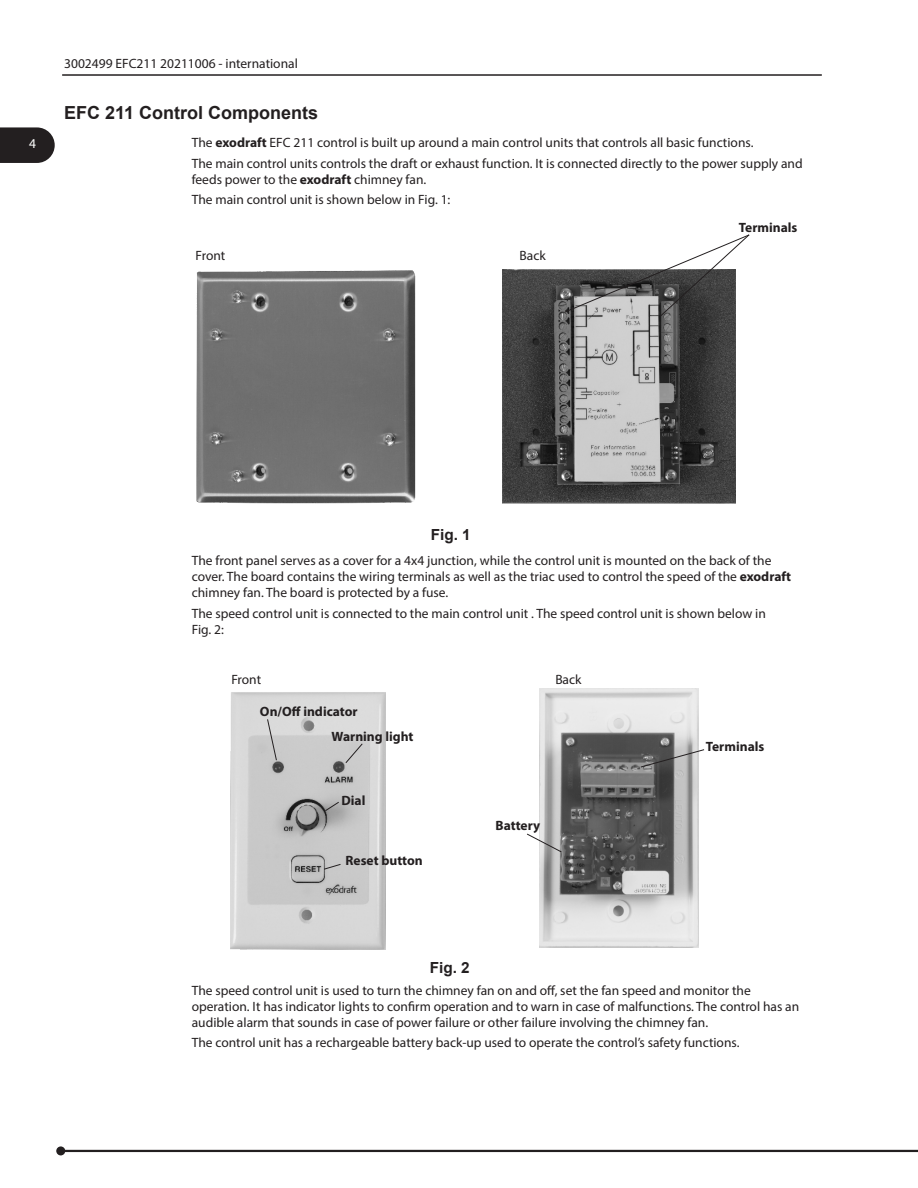
<style>
.page{position:relative;width:918px;height:1188px;background:#fff}
.page>*{position:absolute;margin:0;border:0;box-sizing:border-box;transform-origin:0 0}
.Subhead_2{font:700 18px "Arial";color:#231f20}
.t1{font:700 15.3px "Arial";color:#231f20}
.Brødtekst_sort_tabul{font:13.5px/16.2px "Myriad Pro";color:#231f20}
.Brødtekst_sort_tabul-2{font:700 13.5px "Myriad Pro";color:#231f20}
.t2{font:13.5px "Myriad Pro";color:#fff}
.s1{font-weight:700}
</style>
<div class="page">
<img style="left:503px;top:270px;width:233px;height:234px">
<img style="left:539px;top:689px;width:160px;height:259px">
<img style="left:230px;top:692px;width:155px;height:258px">
<svg style="left:345px;top:743px;width:18px;height:21px"></svg>
<svg style="left:324px;top:801px;width:16px;height:11px"></svg>
<svg style="left:267px;top:718px;width:10px;height:43px"></svg>
<svg style="left:323px;top:863px;width:18px;height:7px"></svg>
<svg style="left:527px;top:833px;width:35px;height:20px"></svg>
<svg style="left:640px;top:749px;width:65px;height:19px"></svg>
<svg style="left:564px;top:234px;width:186px;height:83px"></svg>
<img style="left:196px;top:270px;width:220px;height:234px">
<svg style="left:0;top:127px;width:55px;height:36px;background:#363233"></svg>
<hr style="left:62px;top:74px;width:760px;height:2px;background:#231f20">
<hr style="left:61px;top:1150px;width:857px;height:2px;background:#231f20">
<div style="left:56px;top:1146px;width:9px;height:9px;background:#231f20;border-radius:50%"></div>
<p class="t2" style="left:29px;top:135px;width:8px">4</p>
<p class="Brødtekst_sort_tabul" style="left:64px;top:55px;width:235px">3002499 EFC211 20211006 - international</p>
<p class="Subhead_2" style="left:64px;top:100px;width:256px">EFC 211 Control Components</p>
<p class="Brødtekst_sort_tabul" style="left:192px;top:134px;width:563px">The <span class="s1">exodraft</span> EFC 211 control is built up around a main control units that controls all basic functions.</p>
<p class="Brødtekst_sort_tabul" style="left:192px;top:155px;width:612px">The main control units controls the draft or exhaust function. It is connected directly to the power supply and feeds power to the <span class="s1">exodraft</span> chimney fan.</p>
<p class="Brødtekst_sort_tabul" style="left:192px;top:191px;width:260px">The main control unit is shown below in Fig. 1:</p>
<p class="Brødtekst_sort_tabul" style="left:196px;top:247px;width:31px">Front</p>
<p class="Brødtekst_sort_tabul" style="left:520px;top:247px;width:28px">Back</p>
<p class="Brødtekst_sort_tabul-2" style="left:739px;top:218px;width:60px">Terminals</p>
<p class="t1" style="left:431px;top:524px;width:41px">Fig. 1</p>
<p class="Brødtekst_sort_tabul" style="left:192px;top:552px;width:601px">The front panel serves as a cover for a 4x4 junction, while the control unit is mounted on the back of the cover. The board contains the wiring terminals as well as the triac used to control the speed of the <span class="s1">exodraft </span>chimney fan. The board is protected by a fuse.</p>
<p class="Brødtekst_sort_tabul" style="left:192px;top:605px;width:576px">The speed control unit is connected to the main control unit . The speed control unit is shown below in<br>Fig. 2:</p>
<p class="Brødtekst_sort_tabul" style="left:231px;top:672px;width:31px">Front</p>
<p class="Brødtekst_sort_tabul" style="left:555px;top:672px;width:28px">Back</p>
<p class="Brødtekst_sort_tabul-2" style="left:260px;top:703px;width:99px">On/Off indicator</p>
<p class="Brødtekst_sort_tabul-2" style="left:332px;top:728px;width:83px">Warning light</p>
<p class="Brødtekst_sort_tabul-2" style="left:341px;top:792px;width:25px">Dial</p>
<p class="Brødtekst_sort_tabul-2" style="left:346px;top:852px;width:79px">Reset button</p>
<p class="Brødtekst_sort_tabul-2" style="left:496px;top:817px;width:46px">Battery</p>
<p class="t1" style="left:430px;top:957px;width:41px">Fig. 2</p>
<p class="Brødtekst_sort_tabul-2" style="left:706px;top:737px;width:60px">Terminals</p>
<p class="Brødtekst_sort_tabul" style="left:192px;top:982px;width:609px">The speed control unit is used to turn the chimney fan on and off, set the fan speed and monitor the operation. It has indicator lights to confirm operation and to warn in case of malfunctions. The control has an audible alarm that sounds in case of power failure or other failure involving the chimney fan.</p>
<p class="Brødtekst_sort_tabul" style="left:192px;top:1035px;width:549px">The control unit has a rechargeable battery back-up used to operate the control’s safety functions.</p>
</div>
